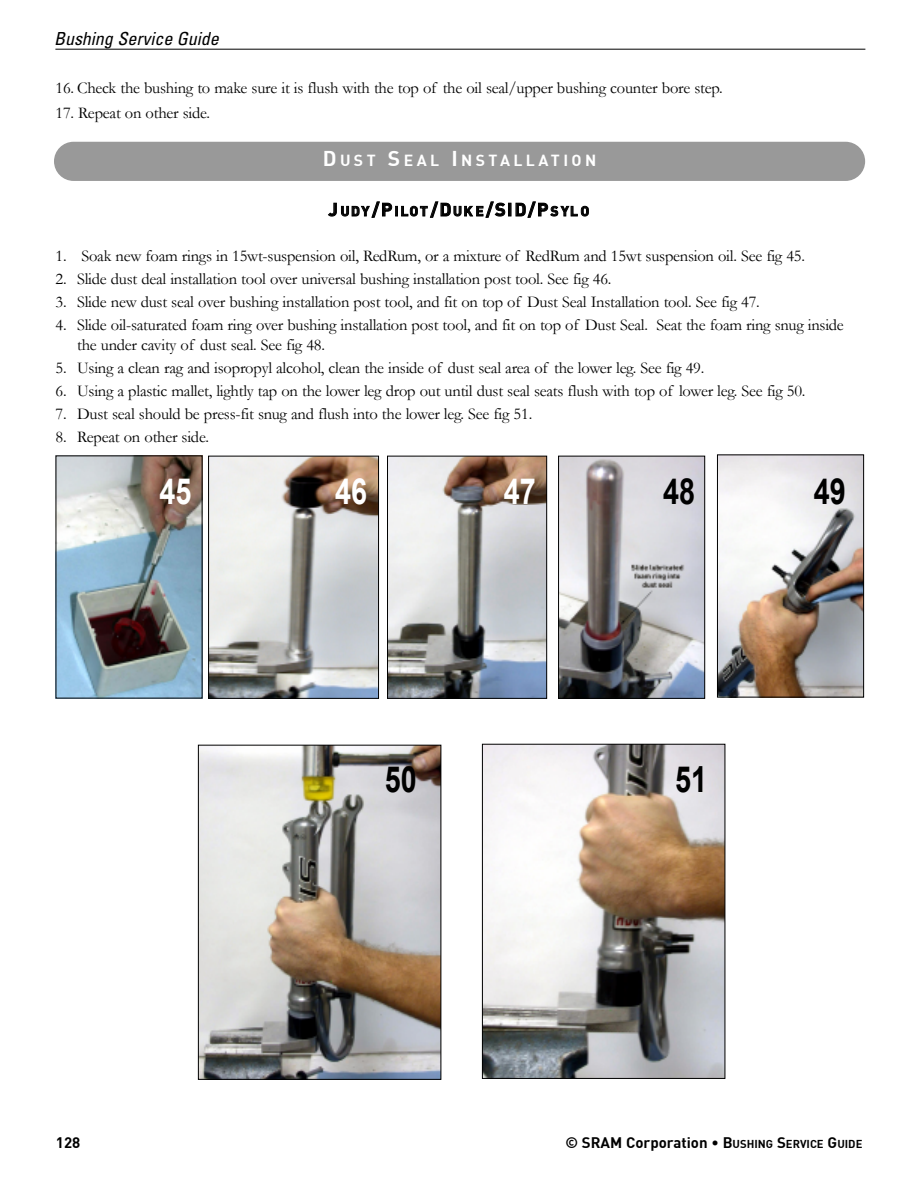
<style>
.page{position:relative;width:918px;height:1188px;background:#fff}
.page>*{position:absolute;margin:0;border:0;box-sizing:border-box;transform-origin:0 0}
.t1{font:700 36px "Arial";color:#000;scale:.8 1}
.t2{font:700 36px "Arial";color:#fff;scale:.8 1}
.t3{font:italic condensed 18px "Univers";color:#000}
.t4{font:16.5px/19.8px "Garamond";letter-spacing:-.015em;color:#000}
.t5{font:700 15.75px "DIN";letter-spacing:.215em;color:#fff}
.t6{font:700 15px "DIN";color:#000}
.t7{font:700 13.5px "DIN";letter-spacing:.125em;color:#000}
.s1{font-size:21px}
.s2{font-size:18px}
.s3{font-size:11.25px}
</style>
<div class="page">
<hr style="left:55px;top:49px;width:810px;height:1px;background:#000">
<div style="left:54px;top:142px;width:811px;height:39px;background:#999;border-radius:20px"></div>
<img style="left:58px;top:457px;width:142px;height:239px">
<img style="left:210px;top:458px;width:167px;height:239px">
<div style="left:208px;top:456px;width:171px;height:243px;border:1px solid #000"></div>
<img style="left:389px;top:458px;width:156px;height:239px">
<div style="left:387px;top:456px;width:160px;height:243px;border:1px solid #000"></div>
<img style="left:560px;top:458px;width:143px;height:239px">
<div style="left:558px;top:456px;width:147px;height:243px;border:1px solid #000"></div>
<img style="left:719px;top:456px;width:143px;height:240px">
<div style="left:717px;top:454px;width:147px;height:244px;border:1px solid #000"></div>
<img style="left:200px;top:747px;width:239px;height:331px">
<div style="left:198px;top:745px;width:243px;height:335px;border:1px solid #000"></div>
<img style="left:484px;top:746px;width:239px;height:331px">
<div style="left:482px;top:744px;width:243px;height:335px;border:1px solid #000"></div>
<p class="t3" style="left:54px;top:32px;width:166px">Bushing Service Guide</p>
<p class="t4" style="left:56px;top:78px;width:669px">16. Check the bushing to make sure it is flush with the top of the oil seal/upper bushing counter bore step.</p>
<p class="t4" style="left:56px;top:104px;width:156px">17. Repeat on other side.</p>
<p class="t5" style="left:323px;top:150px;width:275px"><span class="s1">D</span>UST <span class="s1">S</span>EAL <span class="s1">I</span>NSTALLATION</p>
<p class="t7" style="left:329px;top:202px;width:262px"><span class="s2">J</span>UDY<span class="s2">/P</span>ILOT<span class="s2">/D</span>UKE<span class="s2">/SID/P</span>SYLO</p>
<p class="t4" style="left:56px;top:246px;width:751px">1. Soak new foam rings in 15wt-suspension oil, RedRum, or a mixture of RedRum and 15wt suspension oil. See fig 45.</p>
<p class="t4" style="left:56px;top:269px;width:557px">2. Slide dust deal installation tool over universal bushing installation post tool. See fig 46.</p>
<p class="t4" style="left:56px;top:292px;width:706px">3. Slide new dust seal over bushing installation post tool, and fit on top of Dust Seal Installation tool. See fig 47.</p>
<p class="t4" style="left:77px;top:315px;width:768px;text-indent:-22px">4. Slide oil-saturated foam ring over bushing installation post tool, and fit on top of Dust Seal. Seat the foam ring snug inside the under cavity of dust seal. See fig 48.</p>
<p class="t4" style="left:56px;top:358px;width:650px">5. Using a clean rag and isopropyl alcohol, clean the inside of dust seal area of the lower leg. See fig 49.</p>
<p class="t4" style="left:56px;top:381px;width:752px">6. Using a plastic mallet, lightly tap on the lower leg drop out until dust seal seats flush with top of lower leg. See fig 50.</p>
<p class="t4" style="left:56px;top:404px;width:478px">7. Dust seal should be press-fit snug and flush into the lower leg. See fig 51.</p>
<p class="t4" style="left:56px;top:427px;width:155px">8. Repeat on other side.</p>
<h1 class="t2" style="left:160px;top:471px;width:42px">45</h1>
<h1 class="t2" style="left:335px;top:471px;width:42px">46</h1>
<h1 class="t2" style="left:504px;top:471px;width:42px">47</h1>
<h1 class="t1" style="left:663px;top:471px;width:42px">48</h1>
<h1 class="t1" style="left:814px;top:471px;width:42px">49</h1>
<h1 class="t1" style="left:385px;top:759px;width:42px">50</h1>
<h1 class="t1" style="left:675px;top:759px;width:42px">51</h1>
<p class="t6" style="left:56px;top:1132px;width:26px">128</p>
<p class="t6" style="left:565px;top:1132px;width:299px">© SRAM Corporation • B<span class="s3">USHING</span> S<span class="s3">ERVICE</span> G<span class="s3">UIDE</span></p>
</div>
